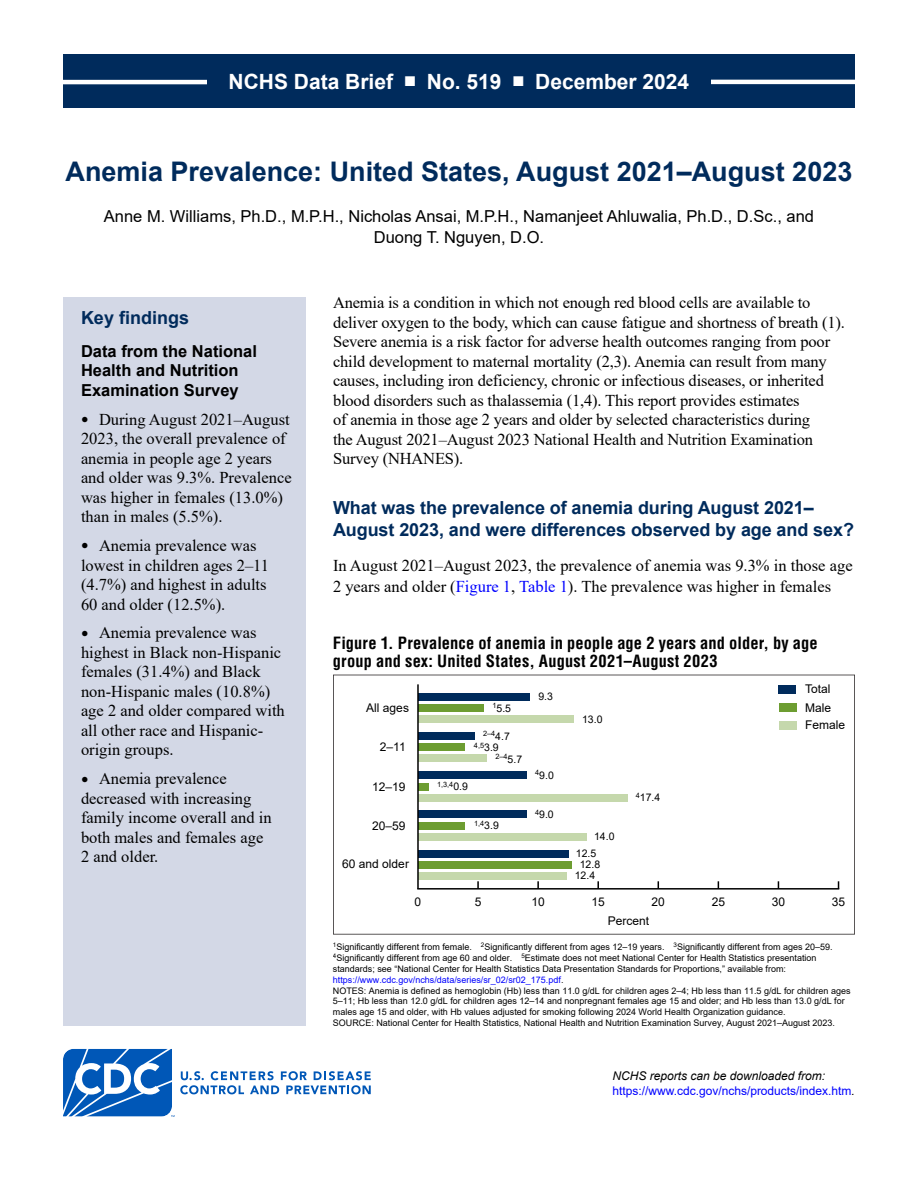
<style>
.page{position:relative;width:918px;height:1188px;background:#fff}
.page>*{position:absolute;margin:0;border:0;box-sizing:border-box;transform-origin:0 0}
.H1_Title{font:700 27px "Arial";color:#002b5c}
.H1_Header_P1{font:700 21px "Arial";color:#fff}
.H2_KFtitle{font:700 18px/22.5px "Arial";letter-spacing:-.005em;color:#002b5c}
.P_Basic_Paragraph{font:16.5px/19.5px "Times New Roman";color:#000}
.t1{font:700 condensed 16.5px/18px "Helvetica LT Std";letter-spacing:.005em;color:#000}
.P_Byline{font:16.5px/21px "Arial";color:#000;text-align:center}
.H3_KFsubtitle{font:700 16.5px/19.5px "Arial";color:#000}
.t2{font:12px/15px "Arial";color:#00f}
.t3{font:12px/17.9px "Arial";color:#000}
.t4{font:10.5px/11.1px "Arial";color:#000;text-align:center}
.t5{font:9px/10.8px "Arial";color:#000}
.t6{font:7.35px "Arial";color:#000}
.s1{font-size:12.3px}
.s2{color:#00f}
.s3{font-size:10.5px}
.s4{font-style:italic;color:#000}
</style>
<div class="page">
<svg style="left:63px;top:1049px;width:308px;height:68px"></svg>
<div style="left:63px;top:54px;width:792px;height:54px;background:#002b5c"></div>
<hr style="left:63px;top:80px;width:144px;height:4px;background:#fff">
<hr style="left:711px;top:80px;width:144px;height:4px;background:#fff">
<div style="left:63px;top:297px;width:243px;height:729px;background:#d3d8e6"></div>
<svg style="left:333px;top:675px;width:522px;height:260px"></svg>
<div style="left:779px;top:703px;width:18px;height:9px;background:#6d9d31"></div>
<div style="left:779px;top:721px;width:18px;height:9px;background:#c5d8ac"></div>
<div style="left:778px;top:685px;width:18px;height:9px;background:#002b5c"></div>
<hr style="left:418px;top:888px;width:421px;height:2px;background:#000">
<svg style="left:477px;top:881px;width:2px;height:7px"></svg>
<svg style="left:537px;top:881px;width:2px;height:7px"></svg>
<svg style="left:597px;top:881px;width:2px;height:7px"></svg>
<div style="left:418px;top:755px;width:68px;height:7px;background:#c5d8ac"></div>
<div style="left:418px;top:744px;width:47px;height:7px;background:#6d9d31"></div>
<div style="left:418px;top:732px;width:56px;height:8px;background:#002b5c"></div>
<div style="left:418px;top:794px;width:209px;height:8px;background:#c5d8ac"></div>
<div style="left:418px;top:783px;width:11px;height:7px;background:#6d9d31"></div>
<div style="left:418px;top:772px;width:108px;height:7px;background:#002b5c"></div>
<div style="left:418px;top:872px;width:149px;height:8px;background:#c5d8ac"></div>
<div style="left:418px;top:861px;width:154px;height:8px;background:#6d9d31"></div>
<div style="left:418px;top:850px;width:150px;height:7px;background:#002b5c"></div>
<div style="left:418px;top:833px;width:168px;height:8px;background:#c5d8ac"></div>
<div style="left:418px;top:822px;width:47px;height:7px;background:#6d9d31"></div>
<div style="left:418px;top:811px;width:108px;height:7px;background:#002b5c"></div>
<div style="left:418px;top:716px;width:156px;height:7px;background:#c5d8ac"></div>
<div style="left:418px;top:704px;width:66px;height:8px;background:#6d9d31"></div>
<div style="left:418px;top:693px;width:112px;height:8px;background:#002b5c"></div>
<hr style="left:417px;top:684px;width:2px;height:205px;background:#000">
<h1 class="H1_Header_P1" style="left:229px;top:66px;width:462px">NCHS Data Brief ■ No. 519 ■ December 2024</h1>
<h1 class="H1_Title" style="left:66px;top:153px;width:788px">Anemia Prevalence: United States, August 2021–August 2023</h1>
<p class="P_Byline" style="left:104px;top:206px;width:712px">Anne M. Williams, Ph.D., M.P.H., Nicholas Ansai, M.P.H., Namanjeet Ahluwalia, Ph.D., D.Sc., and<br>Duong T. Nguyen, D.O.</p>
<h2 class="H2_KFtitle" style="left:81px;top:306px;width:110px">Key findings</h2>
<h3 class="H3_KFsubtitle" style="left:81px;top:341px;width:178px">Data from the National<br>Health and Nutrition<br>Examination Survey</h3>
<p class="P_Basic_Paragraph" style="left:81px;top:409px;width:212px"><span class="s1">●</span> During August 2021–August<br>2023, the overall prevalence of anemia in people age 2 years and older was 9.3%. Prevalence was higher in females (13.0%) than in males (5.5%).</p>
<p class="P_Basic_Paragraph" style="left:81px;top:535px;width:190px"><span class="s1">●</span> Anemia prevalence was lowest in children ages 2–11 (4.7%) and highest in adults<br>60 and older (12.5%).</p>
<p class="P_Basic_Paragraph" style="left:81px;top:623px;width:205px"><span class="s1">●</span> Anemia prevalence was highest in Black non-Hispanic females (31.4%) and Black non-Hispanic males (10.8%) age 2 and older compared with all other race and Hispanic&shy;origin groups.</p>
<p class="P_Basic_Paragraph" style="left:81px;top:769px;width:192px"><span class="s1">●</span> Anemia prevalence decreased with increasing family income overall and in both males and females age<br>2 and older.</p>
<p class="P_Basic_Paragraph" style="left:333px;top:293px;width:514px">Anemia is a condition in which not enough red blood cells are available to deliver oxygen to the body, which can cause fatigue and shortness of breath (1).<br>Severe anemia is a risk factor for adverse health outcomes ranging from poor child development to maternal mortality (2,3). Anemia can result from many causes, including iron deficiency, chronic or infectious diseases, or inherited blood disorders such as thalassemia (1,4). This report provides estimates<br>of anemia in those age 2 years and older by selected characteristics during<br>the August 2021–August 2023 National Health and Nutrition Examination Survey (NHANES).</p>
<h2 class="H2_KFtitle" style="left:333px;top:497px;width:523px">What was the prevalence of anemia during August 2021–<br>August 2023, and were differences observed by age and sex?</h2>
<p class="P_Basic_Paragraph" style="left:333px;top:554px;width:521px;line-height:21px">In August 2021–August 2023, the prevalence of anemia was 9.3% in those age<br>2 years and older (<span class="s2">Figure 1</span>, <span class="s2">Table 1</span>). The prevalence was higher in females</p>
<p class="t1" style="left:333px;top:634px;width:486px">Figure 1. Prevalence of anemia in people age 2 years and older, by age group and sex: United States, August 2021–August 2023</p>
<p class="t4" style="left:538px;top:691px;width:16px">9.3</p>
<p class="t3" style="left:366px;top:699px;width:44px">All ages</p>
<p class="t4" style="left:492px;top:703px;width:20px"><sup>1</sup>5.5</p>
<p class="t4" style="left:582px;top:714px;width:22px">13.0</p>
<p class="t3" style="left:380px;top:738px;width:27px">2–11</p>
<p class="t6" style="left:483px;top:729px;width:28px">2–4<span class="s3">4.7</span></p>
<p class="t6" style="left:474px;top:740px;width:26px">4,5<span class="s3">3.9</span></p>
<p class="t6" style="left:495px;top:751px;width:28px">2–4<span class="s3">5.7</span></p>
<p class="t4" style="left:535px;top:770px;width:20px"><sup>4</sup>9.0</p>
<p class="t3" style="left:372px;top:777px;width:35px">12–19</p>
<p class="t6" style="left:437px;top:779px;width:32px">1,3,4<span class="s3">0.9</span></p>
<p class="t3" style="left:372px;top:817px;width:35px">20–59</p>
<p class="t6" style="left:474px;top:818px;width:26px">1,4<span class="s3">3.9</span></p>
<p class="t4" style="left:535px;top:809px;width:20px"><sup>4</sup>9.0</p>
<p class="t4" style="left:594px;top:831px;width:22px">14.0</p>
<p class="t3" style="left:342px;top:854px;width:68px">60 and older</p>
<p class="t4" style="left:575px;top:848px;width:27px">12.5<br>12.8<br>12.4</p>
<p class="t4" style="left:636px;top:792px;width:26px"><sup>4</sup>17.4</p>
<p class="t3" style="left:805px;top:680px;width:27px">Total</p>
<p class="t3" style="left:805px;top:698px;width:42px">Male<br>Female</p>
<p class="t3" style="left:415px;top:893px;width:8px">0</p>
<p class="t3" style="left:475px;top:893px;width:8px">5</p>
<p class="t3" style="left:531px;top:893px;width:15px">10</p>
<p class="t3" style="left:592px;top:893px;width:15px">15</p>
<p class="t3" style="left:652px;top:893px;width:15px">20</p>
<p class="t3" style="left:712px;top:893px;width:15px">25</p>
<p class="t3" style="left:772px;top:893px;width:15px">30</p>
<p class="t3" style="left:832px;top:893px;width:15px">35</p>
<p class="t3" style="left:608px;top:911px;width:43px">Percent</p>
<p class="t5" style="left:333px;top:942px;width:519px"><sup>1</sup>Significantly different from female. <sup>2</sup>Significantly different from ages 12–19 years. <sup>3</sup>Significantly different from ages 20–59.<br><sup>4</sup>Significantly different from age 60 and older. <sup>5</sup>Estimate does not meet National Center for Health Statistics presentation standards; see “National Center for Health Statistics Data Presentation Standards for Proportions,” available from: <span class="s2">https://www.cdc.gov/nchs/data/series/sr_02/sr02_175.pdf</span>.<br>NOTES: Anemia is defined as hemoglobin (Hb) less than 11.0 g/dL for children ages 2–4; Hb less than 11.5 g/dL for children ages 5–11; Hb less than 12.0 g/dL for children ages 12–14 and nonpregnant females age 15 and older; and Hb less than 13.0 g/dL for males age 15 and older, with Hb values adjusted for smoking following 2024 World Health Organization guidance.<br>SOURCE: National Center for Health Statistics, National Health and Nutrition Examination Survey, August 2021–August 2023.</p>
<p class="t2" style="left:613px;top:1068px;width:244px"><span class="s4">NCHS reports can be downloaded from: </span>https://www.cdc.gov/nchs/products/index.htm<span class="s4">.</span></p>
</div>
